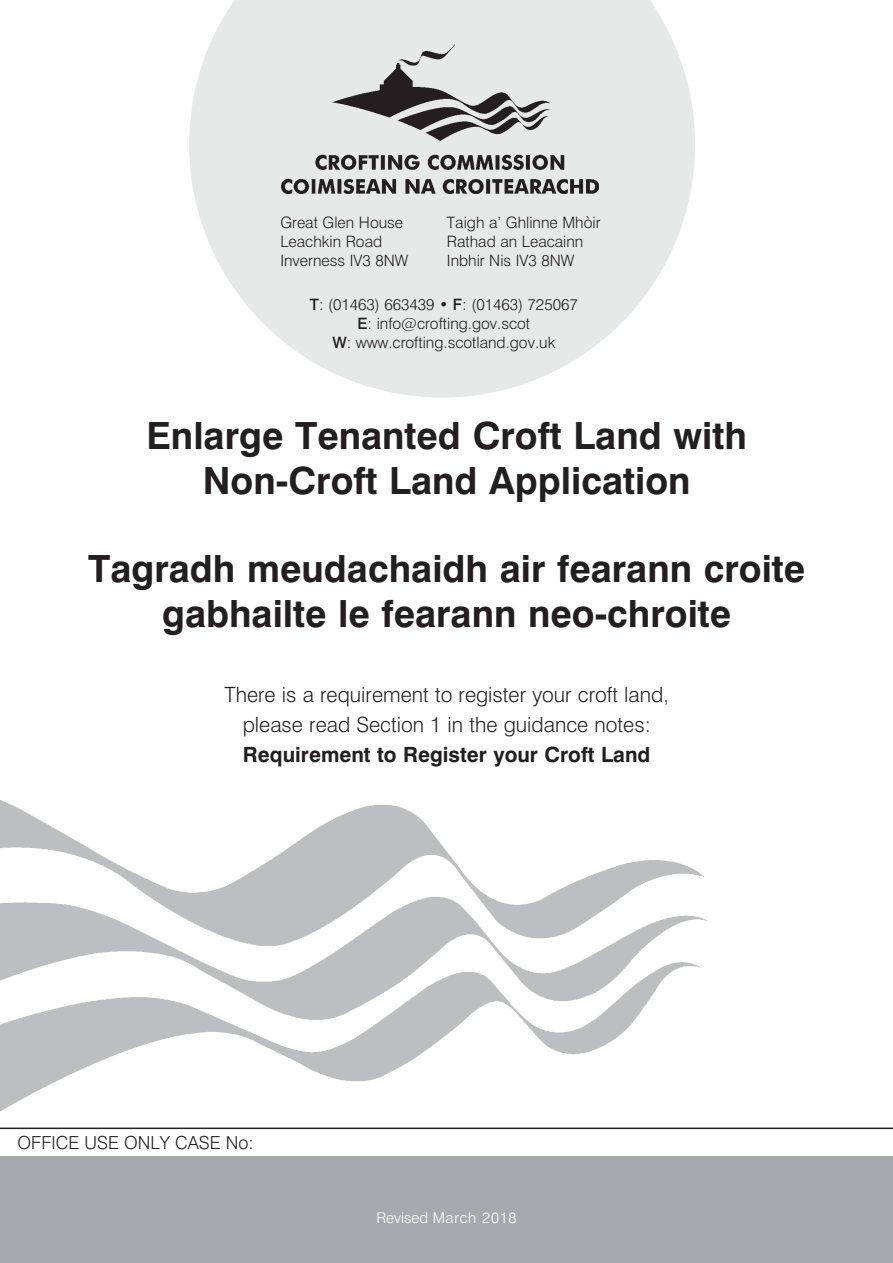
<style>
.page{position:relative;width:893px;height:1263px;background:#fff}
.page>*{position:absolute;margin:0;border:0;box-sizing:border-box;transform-origin:0 0}
.t1{font:700 37.5px/45px "Swiss 721 BT";color:#231f20;text-align:center}
.t2{font:300 21px/30px "Swiss 721 BT";color:#231f20;text-align:center}
.t3{font:700 21px "Swiss 721 BT";color:#231f20}
.t4{font:300 18px "Swiss 721 BT";color:#231f20}
.t5{font:300 15.75px/18.9px "Swiss 721 BT";color:#231f20}
.t6{font:300 15px "Swiss 721 BT";letter-spacing:.05em;color:#fff}
.s1{font-weight:500}
</style>
<div class="page">
<img style="left:0;top:800px;width:888px;height:330px">
<div style="left:0;top:1158px;width:893px;height:105px;background:#a7a9ac"></div>
<hr style="left:0;top:1127px;width:893px;height:2px;background:#231f20">
<svg style="left:189px;top:0;width:506px;height:397px;fill:#e7e8e8"></svg>
<img style="left:282px;top:44px;width:316px;height:149px">
<p class="t5" style="left:280px;top:213px;width:129px">Great Glen House<br>Leachkin Road<br>Inverness IV3 8NW</p>
<p class="t5" style="left:447px;top:213px;width:155px">Taigh a’ Ghlinne Mhòir<br>Rathad an Leacainn<br>Inbhir Nis IV3 8NW</p>
<p class="t5" style="left:310px;top:295px;width:269px;text-align:center"><span class="s1">T</span>: (01463) 663439 • <span class="s1">F</span>: (01463) 725067<br><span class="s1">E</span>: info@crofting.gov.scot<br><span class="s1">W</span>: www.crofting.scotland.gov.uk</p>
<h1 class="t1" style="left:146px;top:413px;width:602px">Enlarge Tenanted Croft Land with<br>Non-Croft Land Application</h1>
<h1 class="t1" style="left:88px;top:546px;width:718px">Tagradh meudachaidh air fearann croite gabhailte le fearann neo-chroite</h1>
<h2 class="t2" style="left:225px;top:679px;width:446px">There is a requirement to register your croft land, please read Section 1 in the guidance notes:</h2>
<h2 class="t3" style="left:243px;top:741px;width:409px">Requirement to Register your Croft Land</h2>
<p class="t4" style="left:18px;top:1131px;width:238px">OFFICE USE ONLY CASE No:</p>
<p class="t6" style="left:377px;top:1208px;width:141px">Revised March 2018</p>
</div>
